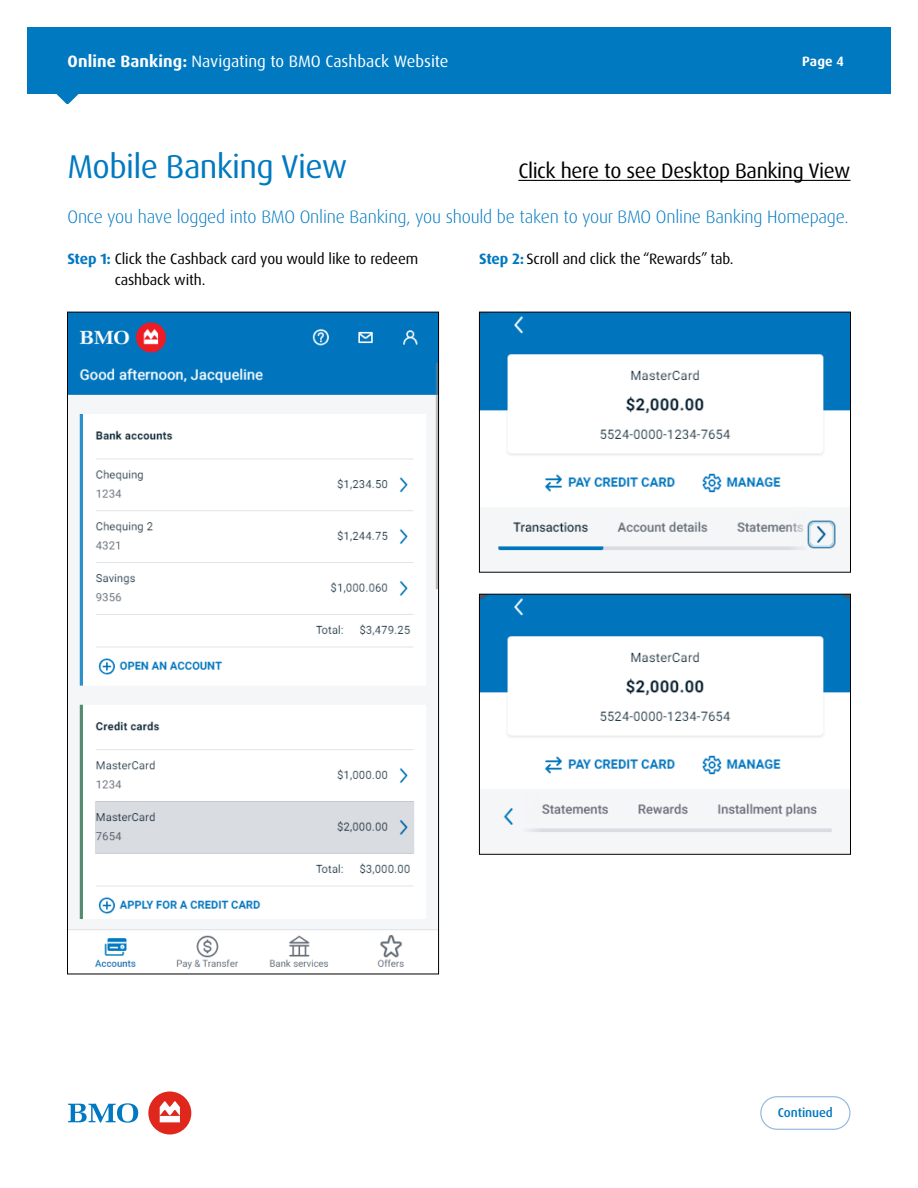
<style>
.page{position:relative;width:918px;height:1188px;background:#fff}
.page>*{position:absolute;margin:0;border:0;box-sizing:border-box;transform-origin:0 0}
.Section_Headline{font:33px "Dax Pro";letter-spacing:-.02em;color:#0079c1}
.Section_Headline-2{font:21px "Dax Pro";letter-spacing:-.02em;color:#000}
.Intro_Copy_Blue{font:300 18px "Dax Pro";letter-spacing:-.01em;color:#0079c1}
.t1{font:16.5px "Dax Pro";color:#fff}
.Body_Copy{font:15px/21px "Dax Pro";letter-spacing:-.01em;color:#000}
.t2{font:700 13.5px "Dax Pro";color:#fff}
.t3{font:500 12.75px "Dax Pro";letter-spacing:-.01em;color:#0079c1}
.s1{font-weight:700}
.s2{font-weight:700;color:#0079c1}
</style>
<div class="page">
<div style="left:27px;top:27px;width:864px;height:67px;background:#0079c1"></div>
<svg style="left:57px;top:94px;width:21px;height:10px"></svg>
<svg style="left:68px;top:1103px;width:70px;height:20px"></svg>
<div style="left:148px;top:1092px;width:43px;height:42px;background:#df271c;border-radius:50%"></div>
<svg style="left:160px;top:1101px;width:20px;height:21px"></svg>
<svg style="left:760px;top:1096px;width:90px;height:34px"></svg>
<hr style="left:518px;top:180px;width:332px;height:1px;background:#000">
<img style="left:69px;top:314px;width:368px;height:656px">
<img style="left:481px;top:314px;width:368px;height:239px">
<div style="left:479px;top:312px;width:372px;height:260px;border:1px solid #000"></div>
<img style="left:481px;top:596px;width:368px;height:239px">
<div style="left:479px;top:594px;width:372px;height:260px;border:1px solid #000"></div>
<p class="t1" style="left:68px;top:51px;width:383px"><span class="s1">Online Banking:</span> Navigating to BMO Cashback Website</p>
<p class="t2" style="left:802px;top:53px;width:43px">Page 4</p>
<p class="Section_Headline" style="left:68px;top:146px;width:281px">Mobile Banking View</p>
<p class="Section_Headline-2" style="left:518px;top:157px;width:334px">Click here to see Desktop Banking View</p>
<p class="Intro_Copy_Blue" style="left:68px;top:205px;width:783px">Once you have logged into BMO Online Banking, you should be taken to your BMO Online Banking Homepage.</p>
<p class="Body_Copy" style="left:115px;top:248px;width:305px;text-indent:-47px"><span class="s2">Step 1:</span> Click the Cashback card you would like to redeem cashback with.</p>
<p class="Body_Copy" style="left:479px;top:248px;width:256px"><span class="s2">Step 2:</span> Scroll and click the “Rewards” tab.</p>
<p class="t3" style="left:778px;top:1105px;width:56px">Continued</p>
</div>
